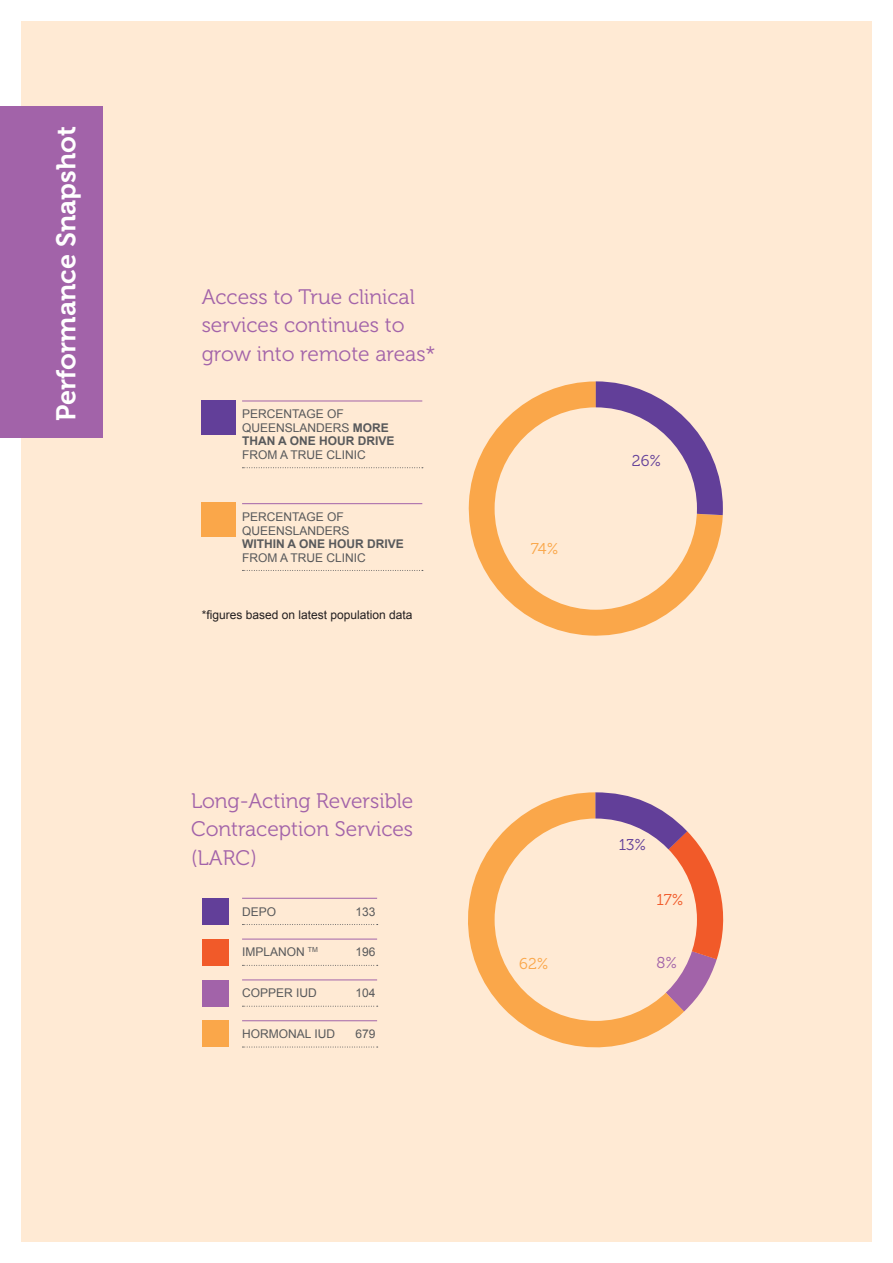
<style>
.page{position:relative;width:893px;height:1263px;background:#fff}
.page>*{position:absolute;margin:0;border:0;box-sizing:border-box;transform-origin:0 0}
.t1{font:27px "Museo 700";color:#fff}
.t2{font:21px/28.5px "Museo 300";color:#a263a9}
.t3{font:15.6px "Museo 300";color:#623f99}
.t4{font:15.6px "Museo 300";color:#faa74a}
.t5{font:15.6px "Museo 300";color:#f15a29}
.t6{font:15.6px "Museo 300";color:#a263a9}
.t7{font:12px/13.5px "Arial";color:#58595b}
.t8{font:12px "Arial";color:#231f20}
.t9{font:700 12px "Arial";color:#58595b}
.s1{font-weight:700}
</style>
<div class="page">
<div style="left:21px;top:21px;width:851px;height:1221px;background:#ffead4"></div>
<hr style="left:242px;top:401px;width:180px;height:1px;background:#a263a9">
<svg style="left:242px;top:467px;width:181px;height:1px"></svg>
<hr style="left:242px;top:503px;width:180px;height:1px;background:#a263a9">
<svg style="left:242px;top:570px;width:181px;height:1px"></svg>
<div style="left:202px;top:401px;width:34px;height:34px;background:#623f99"></div>
<div style="left:202px;top:503px;width:34px;height:34px;background:#faa74a"></div>
<svg style="left:468px;top:381px;width:255px;height:255px;fill:#faa74a"></svg>
<svg style="left:596px;top:381px;width:127px;height:134px"></svg>
<div style="left:495px;top:407px;width:202px;height:203px;background:#ffead4;border-radius:50%"></div>
<hr style="left:242px;top:898px;width:135px;height:1px;background:#a263a9">
<svg style="left:242px;top:924px;width:136px;height:1px"></svg>
<hr style="left:242px;top:939px;width:135px;height:1px;background:#a263a9">
<svg style="left:242px;top:965px;width:136px;height:1px"></svg>
<hr style="left:242px;top:979px;width:135px;height:1px;background:#a263a9">
<svg style="left:242px;top:1006px;width:136px;height:1px"></svg>
<hr style="left:242px;top:1020px;width:135px;height:1px;background:#a263a9">
<svg style="left:242px;top:1047px;width:136px;height:1px"></svg>
<div style="left:202px;top:898px;width:26px;height:27px;background:#623f99"></div>
<div style="left:202px;top:939px;width:26px;height:27px;background:#f15a29"></div>
<div style="left:202px;top:979px;width:26px;height:27px;background:#a263a9"></div>
<div style="left:202px;top:1020px;width:26px;height:27px;background:#faa74a"></div>
<div style="left:0;top:106px;width:102px;height:332px;background:#a263a9"></div>
<svg style="left:468px;top:792px;width:216px;height:256px;fill:#faa74a"></svg>
<svg style="left:595px;top:792px;width:129px;height:219px"></svg>
<div style="left:495px;top:818px;width:202px;height:203px;background:#ffead4;border-radius:50%"></div>
<h1 class="t1" style="left:51px;top:421px;width:296px;rotate:-90deg">Performance Snapshot</h1>
<h2 class="t2" style="left:202px;top:283px;width:235px">Access to True clinical services continues to grow into remote areas*</h2>
<p class="t7" style="left:242px;top:407px;width:154px">PERCENTAGE OF<br>QUEENSLANDERS <span class="s1">MORE<br>THAN A ONE HOUR DRIVE</span></p>
<p class="t7" style="left:242px;top:448px;width:125px">FROM A TRUE CLINIC</p>
<p class="t7" style="left:242px;top:510px;width:109px">PERCENTAGE OF<br>QUEENSLANDERS</p>
<p class="t9" style="left:242px;top:536px;width:163px">WITHIN A ONE HOUR DRIVE</p>
<p class="t7" style="left:242px;top:551px;width:125px">FROM A TRUE CLINIC</p>
<p class="t8" style="left:202px;top:607px;width:212px">*figures based on latest population data</p>
<h2 class="t2" style="left:191px;top:786px;width:224px;text-align:justify">Long-Acting Reversible Contraception Services (LARC)</h2>
<p class="t7" style="left:242px;top:905px;width:36px">DEPO</p>
<p class="t7" style="left:356px;top:905px;width:22px">133</p>
<p class="t7" style="left:242px;top:946px;width:77px">IMPLANON <sup>TM</sup></p>
<p class="t7" style="left:356px;top:946px;width:22px">196</p>
<p class="t7" style="left:242px;top:986px;width:76px">COPPER IUD</p>
<p class="t7" style="left:356px;top:986px;width:22px">104</p>
<p class="t7" style="left:242px;top:1027px;width:94px">HORMONAL IUD</p>
<p class="t7" style="left:356px;top:1027px;width:22px">679</p>
<h3 class="t4" style="left:531px;top:540px;width:29px">74%</h3>
<h3 class="t3" style="left:632px;top:453px;width:31px">26%</h3>
<h3 class="t3" style="left:619px;top:836px;width:29px">13%</h3>
<h3 class="t5" style="left:656px;top:892px;width:28px">17%</h3>
<h3 class="t4" style="left:519px;top:955px;width:31px">62%</h3>
<h3 class="t6" style="left:656px;top:954px;width:22px">8%</h3>
</div>
